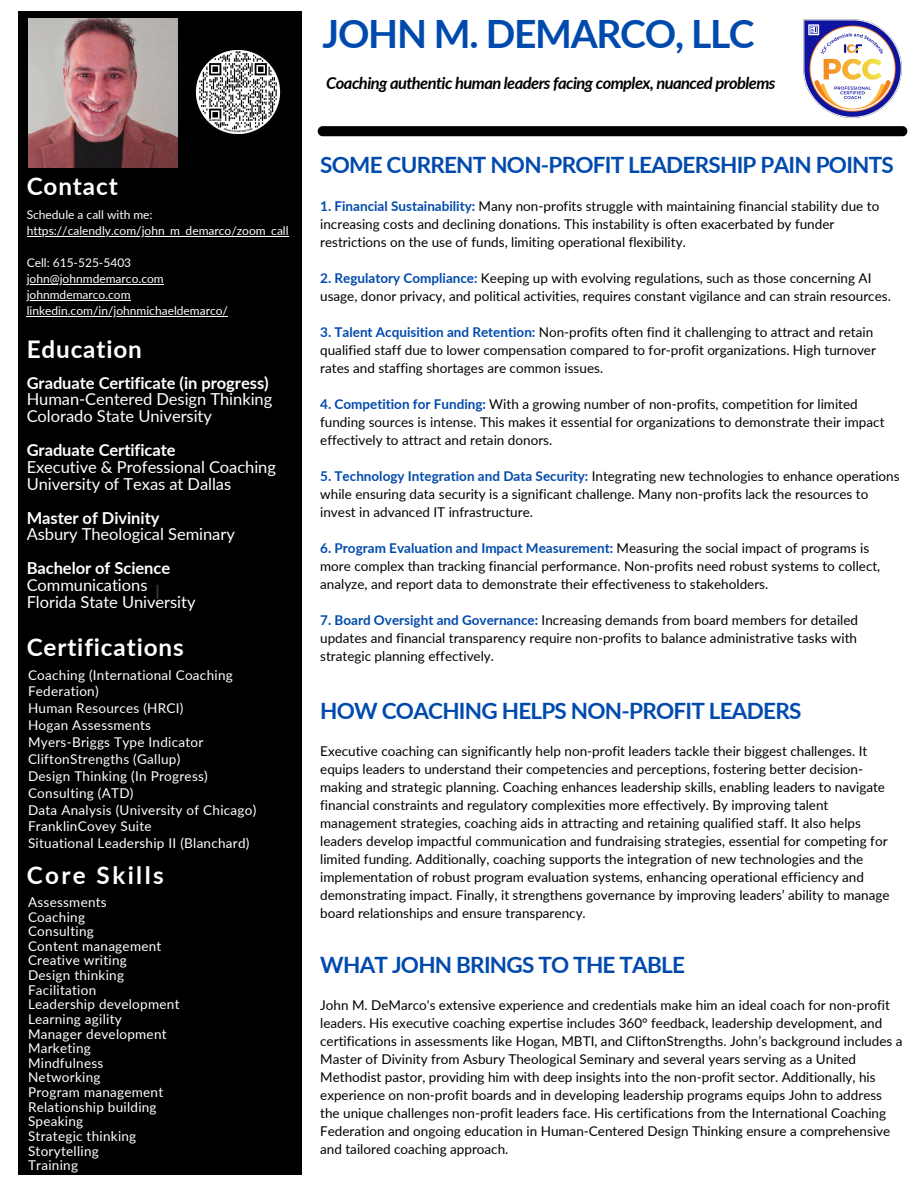
<style>
.page{position:relative;width:918px;height:1188px;background:#fff}
.page>*{position:absolute;margin:0;border:0;box-sizing:border-box;transform-origin:0 0}
.t1{font:700 39px "Lato";letter-spacing:-.035em;color:#004aad}
.t2{font:700 24.3px "Lato";letter-spacing:.035em;color:#fff}
.t3{font:700 24.3px "Lato";letter-spacing:.1em;color:#fff}
.t4{font:700 22.5px "Lato";letter-spacing:-.035em;color:#004aad}
.t5{font:19.8px "Lato";color:#323232}
.t6{font:16.5px/16.8px "Lato";letter-spacing:-.005em;color:#fff}
.t7{font:italic 700 16.5px "Lato";letter-spacing:-.035em;color:#000}
.t8{font:13.5px/18px "Lato";color:#000}
.t9{font:13.5px/14.7px "Lato";letter-spacing:.02em;color:#fff}
.t10{font:12px "Lato";color:#fff}
.s1{font-weight:700}
.s2{font-weight:700;color:#004aad}
</style>
<div class="page">
<div style="left:18px;top:11px;width:284px;height:1163px;background:#000"></div>
<img style="left:195px;top:50px;width:86px;height:83px">
<img style="left:803px;top:19px;width:99px;height:99px">
<img style="left:28px;top:19px;width:150px;height:148px">
<div style="left:318px;top:126px;width:589px;height:10px;background:#000;border-radius:5px"></div>
<hr style="left:27px;top:236px;width:262px;height:1px;background:#fff">
<hr style="left:27px;top:284px;width:137px;height:1px;background:#fff">
<hr style="left:27px;top:300px;width:104px;height:1px;background:#fff">
<hr style="left:27px;top:316px;width:201px;height:1px;background:#fff">
<h1 class="t2" style="left:27px;top:171px;width:93px">Contact</h1>
<h5 class="t10" style="left:27px;top:207px;width:127px">Schedule a call with me:</h5>
<h5 class="t10" style="left:27px;top:223px;width:263px">https://calendly.com/john_m_demarco/zoom_call</h5>
<h5 class="t10" style="left:27px;top:255px;width:106px">Cell: 615-525-5403</h5>
<h3 class="t10" style="left:27px;top:271px;width:139px">john@johnmdemarco.com</h3>
<h6 class="t10" style="left:27px;top:287px;width:105px">johnmdemarco.com</h6>
<p class="t10" style="left:27px;top:303px;width:203px">linkedin.com/in/johnmichaeldemarco/</p>
<p class="t2" style="left:27px;top:334px;width:117px">Education</p>
<p class="t6" style="left:27px;top:374px;width:247px"><span class="s1">Graduate Certificate (in progress)<br></span>Human-Centered Design Thinking<br>Colorado State University</p>
<p class="t6" style="left:27px;top:441px;width:251px"><span class="s1">Graduate Certificate<br></span>Executive &amp; Professional Coaching<br>University of Texas at Dallas</p>
<p class="t6" style="left:27px;top:509px;width:210px"><span class="s1">Master of Divinity<br></span>Asbury Theological Seminary</p>
<p class="t6" style="left:27px;top:559px;width:170px"><span class="s1">Bachelor of Science<br></span>Communications<br>Florida State University</p>
<p class="t5" style="left:155px;top:580px;width:7px">I</p>
<h3 class="t2" style="left:27px;top:632px;width:159px">Certifications</h3>
<h6 class="t9" style="left:28px;top:666px;width:230px;line-height:16.8px">Coaching (International Coaching<br>Federation)<br>Human Resources (HRCI)<br>Hogan Assessments<br>Myers-Briggs Type Indicator<br>CliftonStrengths (Gallup)<br>Design Thinking (In Progress)<br>Consulting (ATD)<br>Data Analysis (University of Chicago)<br>FranklinCovey Suite</h6>
<p class="t9" style="left:28px;top:836px;width:223px">Situational Leadership II (Blanchard)</p>
<p class="t3" style="left:27px;top:860px;width:139px">Core Skills</p>
<h3 class="t9" style="left:28px;top:894px;width:153px">Assessments<br>Coaching<br>Consulting<br>Content management<br>Creative writing<br>Design thinking<br>Facilitation<br>Leadership development<br>Learning agility<br>Manager development<br>Marketing<br>Mindfulness<br>Networking<br>Program management<br>Relationship building<br>Speaking<br>Strategic thinking<br>Storytelling</h3>
<h5 class="t9" style="left:28px;top:1158px;width:52px">Training</h5>
<h4 class="t1" style="left:323px;top:10px;width:434px">JOHN M. DEMARCO, LLC</h4>
<p class="t7" style="left:326px;top:72px;width:451px">Coaching authentic human leaders facing complex, nuanced problems</p>
<p class="t4" style="left:320px;top:151px;width:575px">SOME CURRENT NON-PROFIT LEADERSHIP PAIN POINTS</p>
<h2 class="t8" style="left:320px;top:197px;width:561px"><span class="s2">1. Financial Sustainability:</span> Many non-profits struggle with maintaining financial stability due to increasing costs and declining donations. This instability is often exacerbated by funder restrictions on the use of funds, limiting operational flexibility.</h2>
<h6 class="t8" style="left:320px;top:269px;width:572px"><span class="s2">2. Regulatory Compliance:</span> Keeping up with evolving regulations, such as those concerning AI usage, donor privacy, and political activities, requires constant vigilance and can strain resources.</h6>
<h6 class="t8" style="left:320px;top:323px;width:557px"><span class="s2">3. Talent Acquisition and Retention:</span> Non-profits often find it challenging to attract and retain qualified staff due to lower compensation compared to for-profit organizations. High turnover rates and staffing shortages are common issues.</h6>
<h6 class="t8" style="left:320px;top:395px;width:566px"><span class="s2">4. Competition for Funding:</span> With a growing number of non-profits, competition for limited funding sources is intense. This makes it essential for organizations to demonstrate their impact effectively to attract and retain donors.</h6>
<h6 class="t8" style="left:320px;top:467px;width:581px"><span class="s2">5. Technology Integration and Data Security:</span> Integrating new technologies to enhance operations while ensuring data security is a significant challenge. Many non-profits lack the resources to invest in advanced IT infrastructure.</h6>
<h6 class="t8" style="left:320px;top:539px;width:562px"><span class="s2">6. Program Evaluation and Impact Measurement:</span> Measuring the social impact of programs is more complex than tracking financial performance. Non-profits need robust systems to collect, analyze, and report data to demonstrate their effectiveness to stakeholders.</h6>
<h6 class="t8" style="left:320px;top:611px;width:539px;text-align:justify"><span class="s2">7. Board Oversight and Governance:</span> Increasing demands from board members for detailed updates and financial transparency require non-profits to balance administrative tasks with strategic planning effectively.</h6>
<h6 class="t4" style="left:320px;top:697px;width:483px">HOW COACHING HELPS NON-PROFIT LEADERS</h6>
<h2 class="t8" style="left:320px;top:742px;width:571px">Executive coaching can significantly help non-profit leaders tackle their biggest challenges. It equips leaders to understand their competencies and perceptions, fostering better decision&shy;making and strategic planning. Coaching enhances leadership skills, enabling leaders to navigate financial constraints and regulatory complexities more effectively. By improving talent management strategies, coaching aids in attracting and retaining qualified staff. It also helps leaders develop impactful communication and fundraising strategies, essential for competing for limited funding. Additionally, coaching supports the integration of new technologies and the implementation of robust program evaluation systems, enhancing operational efficiency and demonstrating impact. Finally, it strengthens governance by improving leaders’ ability to manage board relationships and ensure transparency.</h2>
<h6 class="t4" style="left:320px;top:951px;width:366px">WHAT JOHN BRINGS TO THE TABLE</h6>
<h2 class="t8" style="left:320px;top:996px;width:584px">John M. DeMarco's extensive experience and credentials make him an ideal coach for non-profit leaders. His executive coaching expertise includes 360° feedback, leadership development, and certifications in assessments like Hogan, MBTI, and CliftonStrengths. John’s background includes a Master of Divinity from Asbury Theological Seminary and several years serving as a United Methodist pastor, providing him with deep insights into the non-profit sector. Additionally, his experience on non-profit boards and in developing leadership programs equips John to address the unique challenges non-profit leaders face. His certifications from the International Coaching Federation and ongoing education in Human-Centered Design Thinking ensure a comprehensive and tailored coaching approach.</h2>
</div>
